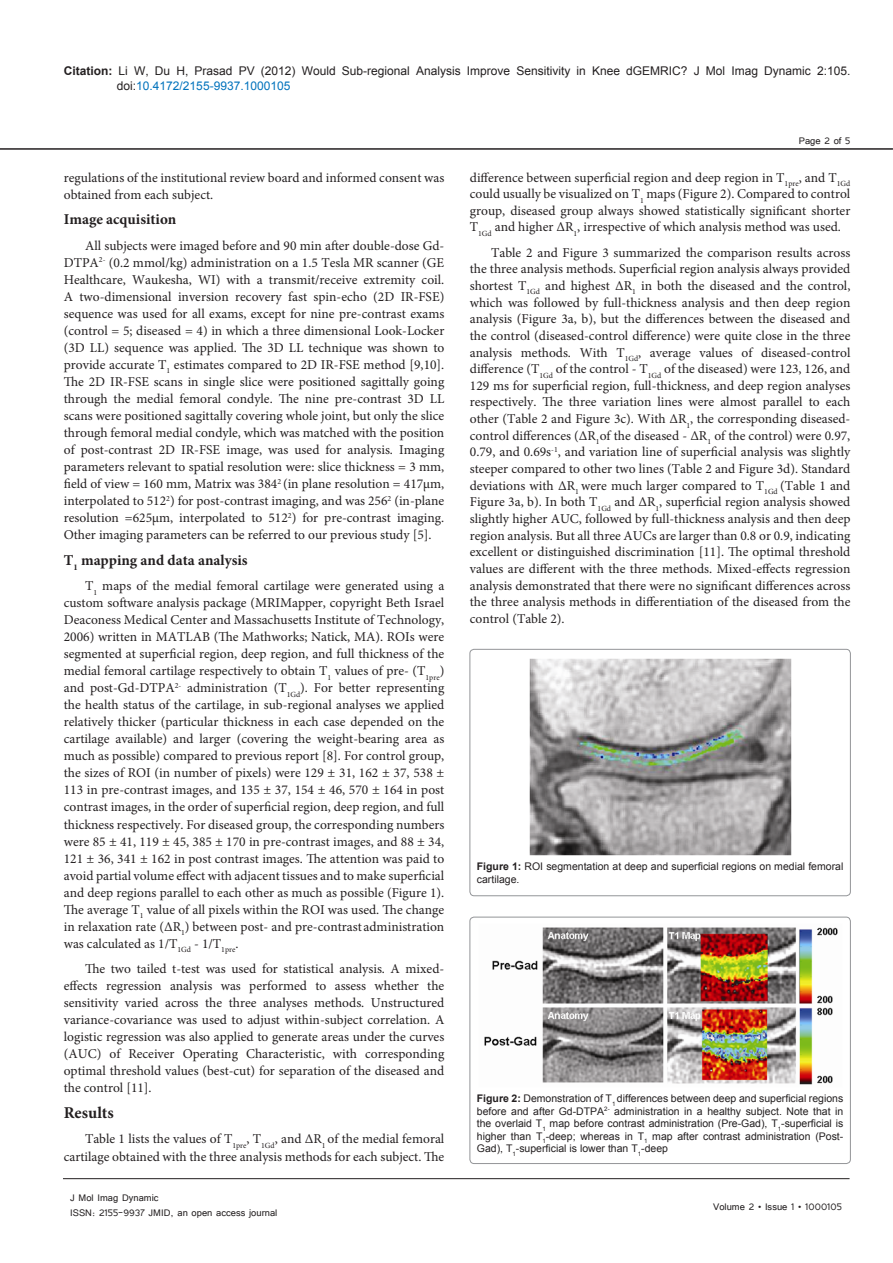
<style>
.page{position:relative;width:893px;height:1263px;background:#fff}
.page>*{position:absolute;margin:0;border:0;box-sizing:border-box;transform-origin:0 0}
.t1{font:700 16.5px "Minion Pro";color:#231f20}
.t2{font:700 15px "Minion Pro";color:#231f20}
.t3{font:13.5px/17px "Minion Pro";color:#231f20;text-align:justify}
.t4{font:12px/14.4px "Arial";color:#231f20}
.t5{font:12px/14.4px "Tunga";color:#231f20}
.t6{font:10.5px/12.6px "Arial";color:#231f20}
.s1{font-weight:700}
.s2{color:#0072bc}
</style>
<div class="page">
<hr style="left:0;top:148px;width:893px;height:2px;background:#231f20">
<hr style="left:63px;top:1178px;width:787px;height:1px;background:#231f20">
<div style="left:470px;top:649px;width:380px;height:247px;border:1px solid #939598;border-radius:4px"></div>
<img style="left:529px;top:658px;width:262px;height:197px">
<div style="left:470px;top:917px;width:380px;height:246px;border:1px solid #939598;border-radius:4px"></div>
<img style="left:484px;top:927px;width:354px;height:158px">
<p class="t4" style="left:117px;top:64px;width:735px;text-indent:-53px"><span class="s1">Citation:</span> Li W, Du H, Prasad PV (2012) Would Sub-regional Analysis Improve Sensitivity in Knee dGEMRIC? J Mol Imag Dynamic 2:105. doi:<span class="s2">10.4172/2155-9937.1000105</span></p>
<p class="t3" style="left:64px;top:169px;width:382px">regulations of the institutional review board and informed consent was obtained from each subject.</p>
<p class="t2" style="left:64px;top:209px;width:114px">Image acquisition</p>
<p class="t3" style="left:64px;top:237px;width:382px;text-indent:21px">All subjects were imaged before and 90 min after double-dose Gd-DTPA<sup>2-</sup> (0.2 mmol/kg) administration on a 1.5 Tesla MR scanner (GE Healthcare, Waukesha, WI) with a transmit/receive extremity coil.<br>A two-dimensional inversion recovery fast spin-echo (2D IR-FSE) sequence was used for all exams, except for nine pre-contrast exams (control = 5; diseased = 4) in which a three dimensional Look-Locker (3D LL) sequence was applied. The 3D LL technique was shown to provide accurate T<sub>1</sub> estimates compared to 2D IR-FSE method [9,10].<br>The 2D IR-FSE scans in single slice were positioned sagittally going through the medial femoral condyle. The nine pre-contrast 3D LL scans were positioned sagittally covering whole joint, but only the slice through femoral medial condyle, which was matched with the position of post-contrast 2D IR-FSE image, was used for analysis. Imaging parameters relevant to spatial resolution were: slice thickness = 3 mm, field of view = 160 mm, Matrix was 384<sup>2</sup> (in plane resolution = 417µm, interpolated to 512<sup>2</sup>) for post-contrast imaging, and was 256<sup>2</sup> (in-plane resolution =625µm, interpolated to 512<sup>2</sup>) for pre-contrast imaging.<br>Other imaging parameters can be referred to our previous study [5].</p>
<p class="t2" style="left:64px;top:549px;width:185px">T<sub>1</sub> mapping and data analysis</p>
<p class="t3" style="left:64px;top:577px;width:382px;text-indent:21px">T<sub>1</sub> maps of the medial femoral cartilage were generated using a custom software analysis package (MRIMapper, copyright Beth Israel Deaconess Medical Center and Massachusetts Institute of Technology, 2006) written in MATLAB (The Mathworks; Natick, MA). ROIs were segmented at superficial region, deep region, and full thickness of the medial femoral cartilage respectively to obtain T<sub>1</sub> values of pre- (T<sub>1pre</sub>) and post-Gd-DTPA<sup>2-</sup> administration (T<sub>1Gd</sub>). For better representing the health status of the cartilage, in sub-regional analyses we applied relatively thicker (particular thickness in each case depended on the cartilage available) and larger (covering the weight-bearing area as much as possible) compared to previous report [8]. For control group, the sizes of ROI (in number of pixels) were 129 ± 31, 162 ± 37, 538 ± 113 in pre-contrast images, and 135 ± 37, 154 ± 46, 570 ± 164 in post contrast images, in the order of superficial region, deep region, and full thickness respectively. For diseased group, the corresponding numbers were 85 ± 41, 119 ± 45, 385 ± 170 in pre-contrast images, and 88 ± 34, 121 ± 36, 341 ± 162 in post contrast images. The attention was paid to avoid partial volume effect with adjacent tissues and to make superficial and deep regions parallel to each other as much as possible (Figure 1).<br>The average T<sub>1</sub> value of all pixels within the ROI was used. The change in relaxation rate (ΔR<sub>1</sub>) between post- and pre-contrast administration was calculated as 1/T<sub>1Gd</sub> - 1/T<sub>1pre</sub>.</p>
<p class="t3" style="left:64px;top:960px;width:382px;text-indent:21px">The two tailed t-test was used for statistical analysis. A mixed&shy;effects regression analysis was performed to assess whether the sensitivity varied across the three analyses methods. Unstructured variance-covariance was used to adjust within-subject correlation. A logistic regression was also applied to generate areas under the curves (AUC) of Receiver Operating Characteristic, with corresponding optimal threshold values (best-cut) for separation of the diseased and the control [11].</p>
<p class="t1" style="left:64px;top:1101px;width:52px">Results</p>
<p class="t3" style="left:64px;top:1131px;width:382px;text-align:right">Table 1 lists the values of T<sub>1pre</sub>, T<sub>1Gd</sub>, and ΔR<sub>1</sub> of the medial femoral cartilage obtained with the three analysis methods for each subject. The</p>
<p class="t5" style="left:70px;top:1190px;width:209px">J Mol Imag Dynamic<br>ISSN: 2155-9937 JMID, an open access journal</p>
<p class="t5" style="left:799px;top:132px;width:53px">Page 2 of 5</p>
<p class="t3" style="left:470px;top:169px;width:382px">difference between superficial region and deep region in T<sub>1pre</sub>, and T<sub>1Gd </sub>could usually be visualized on T<sub>1</sub> maps (Figure 2). Compared to control group, diseased group always showed statistically significant shorter T<sub>1Gd</sub> and higher ΔR<sub>1</sub>, irrespective of which analysis method was used.</p>
<p class="t3" style="left:470px;top:244px;width:382px;text-indent:21px">Table 2 and Figure 3 summarized the comparison results across the three analysis methods. Superficial region analysis always provided shortest T<sub>1Gd</sub> and highest ΔR<sub>1</sub> in both the diseased and the control, which was followed by full-thickness analysis and then deep region analysis (Figure 3a, b), but the differences between the diseased and the control (diseased-control difference) were quite close in the three analysis methods. With T<sub>1Gd</sub>, average values of diseased-control difference (T<sub>1Gd</sub> of the control - T<sub>1Gd</sub> of the diseased) were 123, 126, and 129 ms for superficial region, full-thickness, and deep region analyses respectively. The three variation lines were almost parallel to each other (Table 2 and Figure 3c). With ΔR<sub>1</sub>, the corresponding diseased&shy;control differences (ΔR<sub>1</sub>of the diseased - ΔR<sub>1</sub> of the control) were 0.97, 0.79, and 0.69s<sup>-1</sup>, and variation line of superficial analysis was slightly steeper compared to other two lines (Table 2 and Figure 3d). Standard deviations with ΔR<sub>1</sub> were much larger compared to T<sub>1Gd</sub> (Table 1 and Figure 3a, b). In both T<sub>1Gd</sub> and ΔR<sub>1</sub>, superficial region analysis showed slightly higher AUC, followed by full-thickness analysis and then deep region analysis. But all three AUCs are larger than 0.8 or 0.9, indicating excellent or distinguished discrimination [11]. The optimal threshold values are different with the three methods. Mixed-effects regression analysis demonstrated that there were no significant differences across the three analysis methods in differentiation of the diseased from the control (Table 2).</p>
<p class="t6" style="left:477px;top:860px;width:368px"><span class="s1">Figure 1:</span> ROI segmentation at deep and superficial regions on medial femoral cartilage.</p>
<p class="t6" style="left:477px;top:1092px;width:368px;text-align:justify"><span class="s1">Figure 2:</span> Demonstration of T<sub>1</sub> differences between deep and superficial regions before and after Gd-DTPA<sup>2-</sup> administration in a healthy subject. Note that in the overlaid T<sub>1</sub> map before contrast administration (Pre-Gad), T<sub>1</sub>-superficial is higher than T<sub>1</sub>-deep; whereas in T<sub>1</sub> map after contrast administration (Post-Gad), T<sub>1</sub>-superficial is lower than T<sub>1</sub>-deep</p>
<p class="t5" style="left:713px;top:1199px;width:130px">Volume 2 • Issue 1 • 1000105</p>
</div>
